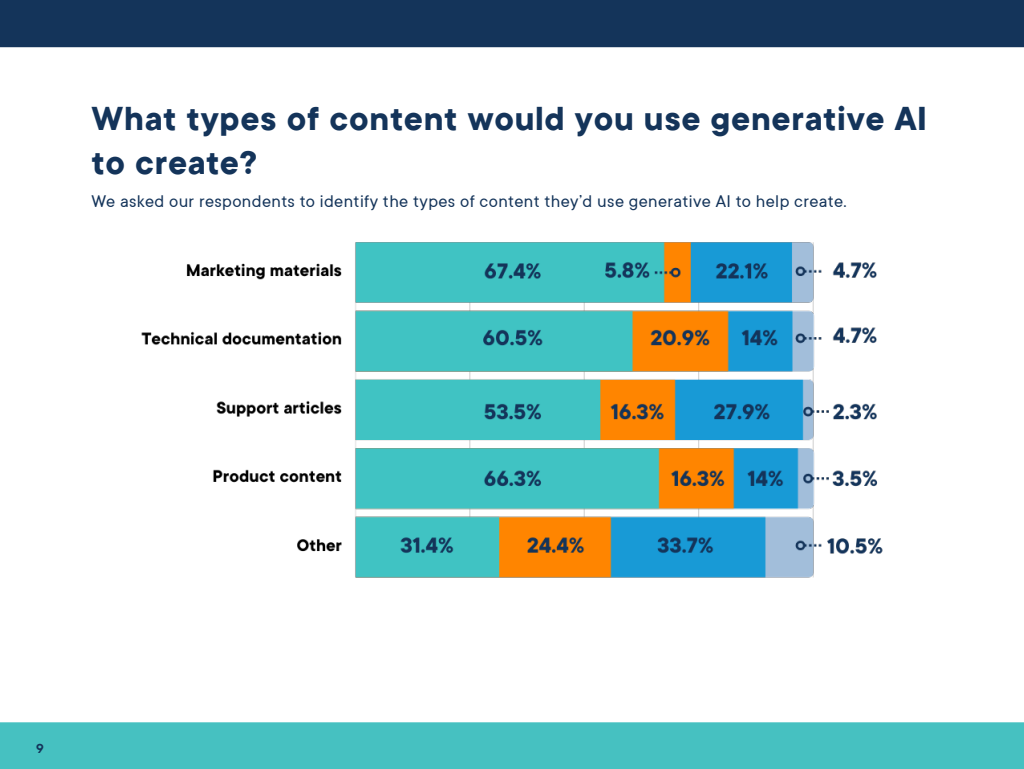
<style>
.page{position:relative;width:1024px;height:769px;background:#fff}
.page>*{position:absolute;margin:0;border:0;box-sizing:border-box;transform-origin:0 0}
.t1{font:700 37px/44.4px "TT Commons";letter-spacing:.02em;color:#14345a}
.t2{font:18.8px "TT Commons";letter-spacing:.02em;color:#14345a}
.t3{font:600 14.8px "TT Commons";color:#14345a}
</style>
<div class="page">
<img style="left:141px;top:242px;width:742px;height:336px">
<div style="left:0;top:0;width:1024px;height:47px;background:#14345a"></div>
<div style="left:0;top:722px;width:1024px;height:46px;background:#46c1c1"></div>
<h1 class="t1" style="left:92px;top:95px;width:837px">What types of content would you use generative AI to create?</h1>
<p class="t2" style="left:92px;top:189px;width:757px">We asked our respondents to identify the types of content they’d use generative AI to help create.</p>
<p class="t3" style="left:36px;top:738px;width:9px">9</p>
</div>
